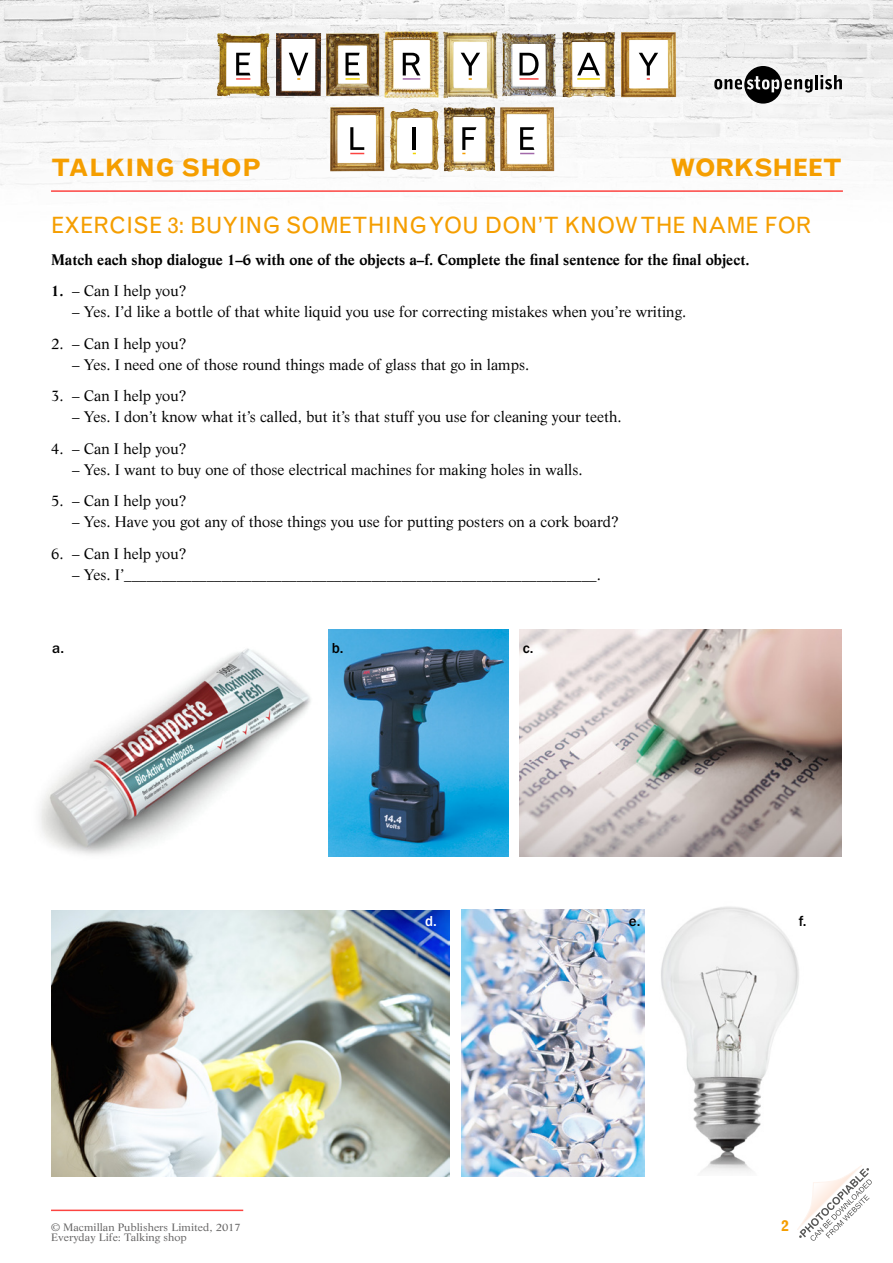
<style>
.page{position:relative;width:893px;height:1263px;background:#fff}
.page>*{position:absolute;margin:0;border:0;box-sizing:border-box;transform-origin:0 0}
.t1{font:700 24px "Grotesque MT Std";letter-spacing:.01em;color:#f59e00}
.t2{font:700 24px "Grotesque MT Std";letter-spacing:-.02em;color:#f59e00}
._15pt_B_head{font:22.5px "Grotesque MT Std";color:#f59e00}
.body{font:15px "Life LT Std";color:#000}
.body-2{font:700 15px "Life LT Std";color:#000}
.Text_numbered{font:500 15px "ITC Franklin Gothic Std";color:#000}
.Text_numbered-2{font:500 15px "ITC Franklin Gothic Std";color:#fff}
.t3{font:700 15px "Grotesque MT Std";color:#f59e00}
.t4{font:10.5px "Life LT Std";color:#646363;scale:1.08 1}
.s1{font-weight:700}
</style>
<div class="page">
<img style="left:0;top:0;width:893px;height:186px">
<hr style="left:51px;top:1209px;width:192px;height:2px;background:#fc4441">
<svg style="left:797px;top:1165px;width:75px;height:76px"></svg>
<svg style="left:695px;top:47px;width:166px;height:76px;fill:#f2f2f2"></svg>
<svg style="left:714px;top:66px;width:99px;height:38px"></svg>
<hr style="left:815px;top:75px;width:3px;height:14px;background:#000">
<svg style="left:820px;top:75px;width:22px;height:14px"></svg>
<hr style="left:51px;top:190px;width:792px;height:2px;background:#fc4441">
<img style="left:621px;top:32px;width:55px;height:65px">
<img style="left:562px;top:32px;width:53px;height:65px">
<img style="left:443px;top:31px;width:55px;height:68px">
<img style="left:217px;top:33px;width:53px;height:63px">
<img style="left:326px;top:33px;width:53px;height:63px">
<img style="left:276px;top:33px;width:45px;height:63px">
<img style="left:384px;top:31px;width:55px;height:67px">
<img style="left:502px;top:33px;width:54px;height:64px">
<svg style="left:236px;top:53px;width:14px;height:27px"></svg>
<svg style="left:346px;top:53px;width:14px;height:27px"></svg>
<svg style="left:289px;top:53px;width:19px;height:27px"></svg>
<svg style="left:403px;top:53px;width:17px;height:27px"></svg>
<svg style="left:461px;top:53px;width:19px;height:27px"></svg>
<hr style="left:519px;top:78px;width:20px;height:2px;background:#fc4441">
<svg style="left:519px;top:53px;width:20px;height:22px"></svg>
<hr style="left:577px;top:78px;width:23px;height:2px;background:#f2d300">
<svg style="left:577px;top:53px;width:23px;height:22px"></svg>
<svg style="left:639px;top:53px;width:19px;height:27px"></svg>
<img style="left:500px;top:107px;width:54px;height:64px">
<img style="left:443px;top:107px;width:52px;height:65px">
<img style="left:390px;top:108px;width:49px;height:62px">
<img style="left:330px;top:107px;width:54px;height:64px">
<svg style="left:350px;top:127px;width:14px;height:27px"></svg>
<hr style="left:413px;top:127px;width:3px;height:23px;background:#000">
<svg style="left:462px;top:127px;width:14px;height:27px"></svg>
<svg style="left:520px;top:127px;width:14px;height:27px"></svg>
<img style="left:39px;top:630px;width:290px;height:227px">
<img style="left:520px;top:630px;width:322px;height:227px">
<img style="left:51px;top:910px;width:398px;height:266px">
<img style="left:644px;top:906px;width:164px;height:270px">
<img style="left:329px;top:630px;width:179px;height:227px">
<img style="left:462px;top:909px;width:182px;height:267px">
<h1 class="t2" style="left:670px;top:154px;width:173px">WORKSHEET</h1>
<h1 class="t1" style="left:51px;top:154px;width:212px">TALKING SHOP</h1>
<p class="_15pt_B_head" style="left:51px;top:212px;width:762px">EXERCISE 3: BUYING SOMETHING YOU DON’T KNOW THE NAME FOR</p>
<p class="body-2" style="left:51px;top:250px;width:700px">Match each shop dialogue 1–6 with one of the objects a–f. Complete the final sentence for the final object.</p>
<p class="body" style="left:51px;top:282px;width:137px"><span class="s1">1.</span> – Can I help you?</p>
<p class="body" style="left:72px;top:303px;width:615px">– Yes. I’d like a bottle of that white liquid you use for correcting mistakes when you’re writing.</p>
<p class="body" style="left:51px;top:334px;width:137px">2. – Can I help you?</p>
<p class="body" style="left:72px;top:355px;width:459px">– Yes. I need one of those round things made of glass that go in lamps.</p>
<p class="body" style="left:51px;top:387px;width:137px">3. – Can I help you?</p>
<p class="body" style="left:72px;top:408px;width:551px">– Yes. I don’t know what it’s called, but it’s that stuff you use for cleaning your teeth.</p>
<p class="body" style="left:51px;top:439px;width:137px">4. – Can I help you?</p>
<p class="body" style="left:72px;top:460px;width:512px">– Yes. I want to buy one of those electrical machines for making holes in walls.</p>
<p class="body" style="left:51px;top:492px;width:137px">5. – Can I help you?</p>
<p class="body" style="left:72px;top:513px;width:548px">– Yes. Have you got any of those things you use for putting posters on a cork board?</p>
<p class="body" style="left:51px;top:544px;width:137px">6. – Can I help you?</p>
<p class="body" style="left:72px;top:565px;width:530px">– Yes. I’_______________________________________________________________.</p>
<p class="Text_numbered" style="left:52px;top:640px;width:13px">a.</p>
<p class="Text_numbered" style="left:332px;top:640px;width:13px">b.</p>
<p class="Text_numbered" style="left:523px;top:640px;width:12px">c.</p>
<p class="Text_numbered-2" style="left:425px;top:913px;width:13px">d.</p>
<p class="Text_numbered" style="left:629px;top:913px;width:13px">e.</p>
<p class="Text_numbered" style="left:799px;top:913px;width:9px">f.</p>
<p class="t4" style="left:51px;top:1220px;width:177px">© Macmillan Publishers Limited, 2017</p>
<p class="t3" style="left:782px;top:1216px;width:9px">2</p>
<p class="t4" style="left:51px;top:1231px;width:127px">Everyday Life: Talking shop</p>
</div>
